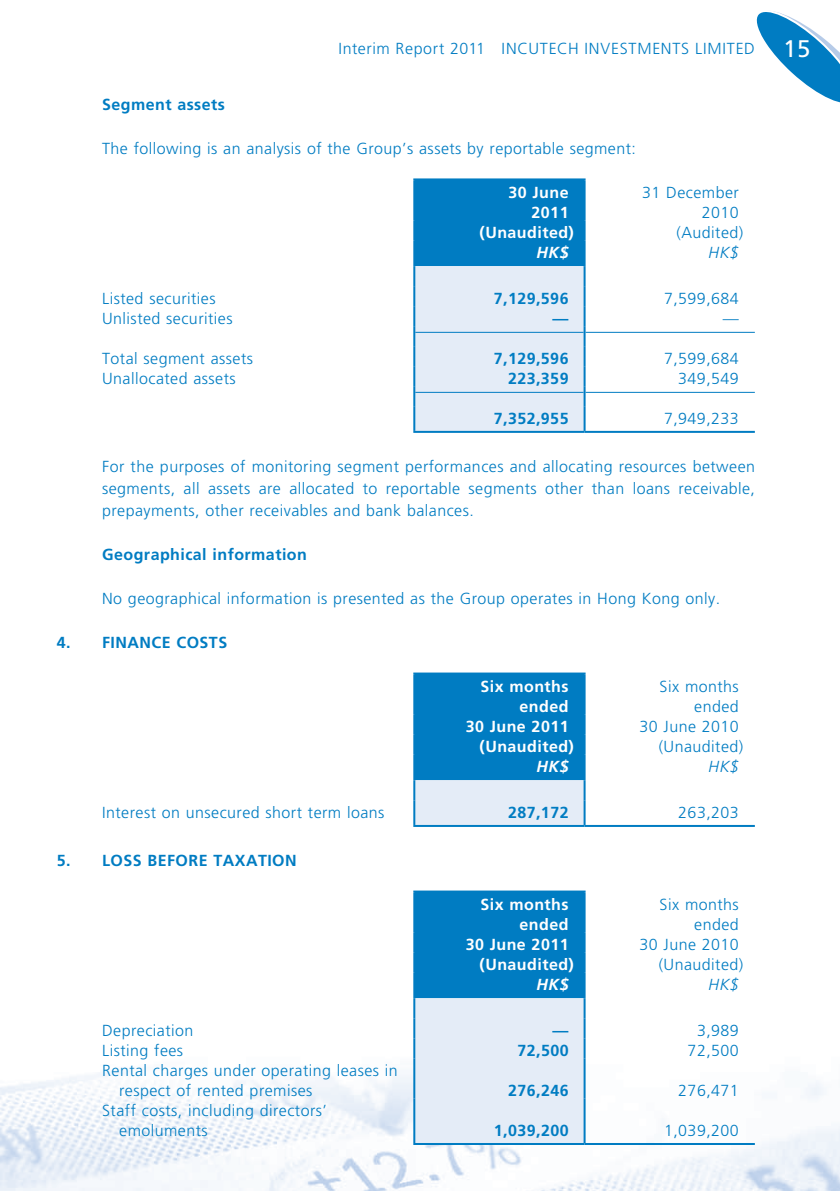
<style>
.page{position:relative;width:840px;height:1191px;background:#fff}
.page>*{position:absolute;margin:0;border:0;box-sizing:border-box;transform-origin:0 0}
.t1{font:300 16px/20px "Frutiger";letter-spacing:.03em;color:#007cc2;text-align:right}
.t2{font:700 16px "Frutiger";letter-spacing:.03em;color:#007cc2}
.t3{font:700 16px/20px "Frutiger";letter-spacing:.03em;color:#fff;text-align:right}
.t4{font:italic 700 16px "Frutiger";color:#fff}
.t5{font:italic 300 16px "Frutiger";color:#007cc2}
.s1{font-weight:400;font-size:24px;color:#fff}
</style>
<div class="page">
<svg style="left:756px;top:11px;width:83px;height:91px"></svg>
<img style="left:0;top:1049px;width:839px;height:142px">
<svg style="left:415px;top:180px;width:168px;height:251px;background:#94c4e4"></svg>
<hr style="left:413px;top:178px;width:172px;height:2px;background:#007cc2">
<hr style="left:413px;top:180px;width:2px;height:40px;background:#007cc2">
<hr style="left:583px;top:180px;width:2px;height:40px;background:#007cc2">
<hr style="left:413px;top:220px;width:2px;height:20px;background:#007cc2">
<hr style="left:583px;top:220px;width:2px;height:20px;background:#007cc2">
<hr style="left:413px;top:240px;width:2px;height:26px;background:#007cc2">
<hr style="left:583px;top:240px;width:2px;height:26px;background:#007cc2">
<hr style="left:413px;top:266px;width:2px;height:20px;background:#007cc2">
<hr style="left:583px;top:266px;width:2px;height:20px;background:#007cc2">
<hr style="left:413px;top:286px;width:2px;height:20px;background:#007cc2">
<hr style="left:583px;top:286px;width:2px;height:20px;background:#007cc2">
<hr style="left:413px;top:306px;width:2px;height:20px;background:#007cc2">
<hr style="left:583px;top:306px;width:2px;height:20px;background:#007cc2">
<hr style="left:413px;top:326px;width:2px;height:20px;background:#007cc2">
<hr style="left:583px;top:326px;width:2px;height:20px;background:#007cc2">
<hr style="left:413px;top:346px;width:2px;height:20px;background:#007cc2">
<hr style="left:583px;top:346px;width:2px;height:20px;background:#007cc2">
<hr style="left:413px;top:366px;width:2px;height:20px;background:#007cc2">
<hr style="left:583px;top:366px;width:2px;height:20px;background:#007cc2">
<hr style="left:413px;top:386px;width:2px;height:20px;background:#007cc2">
<hr style="left:583px;top:386px;width:2px;height:20px;background:#007cc2">
<hr style="left:413px;top:406px;width:2px;height:25px;background:#007cc2">
<hr style="left:583px;top:406px;width:2px;height:25px;background:#007cc2">
<hr style="left:413px;top:431px;width:171px;height:2px;background:#007cc2">
<hr style="left:584px;top:431px;width:170px;height:2px;background:#007cc2">
<hr style="left:415px;top:332px;width:168px;height:1px;background:#007cc2">
<hr style="left:585px;top:332px;width:169px;height:1px;background:#007cc2">
<hr style="left:415px;top:392px;width:168px;height:1px;background:#007cc2">
<hr style="left:585px;top:392px;width:169px;height:1px;background:#007cc2">
<svg style="left:415px;top:674px;width:168px;height:151px;background:#439cd1"></svg>
<hr style="left:413px;top:672px;width:172px;height:2px;background:#007cc2">
<hr style="left:413px;top:674px;width:2px;height:40px;background:#007cc2">
<hr style="left:583px;top:674px;width:2px;height:40px;background:#007cc2">
<hr style="left:413px;top:714px;width:2px;height:20px;background:#007cc2">
<hr style="left:583px;top:714px;width:2px;height:20px;background:#007cc2">
<hr style="left:413px;top:734px;width:2px;height:20px;background:#007cc2">
<hr style="left:583px;top:734px;width:2px;height:20px;background:#007cc2">
<hr style="left:413px;top:754px;width:2px;height:26px;background:#007cc2">
<hr style="left:583px;top:754px;width:2px;height:26px;background:#007cc2">
<hr style="left:413px;top:780px;width:2px;height:20px;background:#007cc2">
<hr style="left:583px;top:780px;width:2px;height:20px;background:#007cc2">
<hr style="left:413px;top:800px;width:2px;height:25px;background:#007cc2">
<hr style="left:583px;top:800px;width:2px;height:25px;background:#007cc2">
<hr style="left:413px;top:825px;width:171px;height:2px;background:#007cc2">
<hr style="left:584px;top:825px;width:170px;height:2px;background:#007cc2">
<svg style="left:415px;top:892px;width:168px;height:251px;background:#83bce0"></svg>
<hr style="left:413px;top:890px;width:172px;height:2px;background:#007cc2">
<hr style="left:413px;top:892px;width:2px;height:40px;background:#007cc2">
<hr style="left:583px;top:892px;width:2px;height:40px;background:#007cc2">
<hr style="left:413px;top:932px;width:2px;height:20px;background:#007cc2">
<hr style="left:583px;top:932px;width:2px;height:20px;background:#007cc2">
<hr style="left:413px;top:952px;width:2px;height:20px;background:#007cc2">
<hr style="left:583px;top:952px;width:2px;height:20px;background:#007cc2">
<hr style="left:413px;top:972px;width:2px;height:26px;background:#007cc2">
<hr style="left:583px;top:972px;width:2px;height:26px;background:#007cc2">
<hr style="left:413px;top:998px;width:2px;height:20px;background:#007cc2">
<hr style="left:583px;top:998px;width:2px;height:20px;background:#007cc2">
<hr style="left:413px;top:1018px;width:2px;height:20px;background:#007cc2">
<hr style="left:583px;top:1018px;width:2px;height:20px;background:#007cc2">
<hr style="left:413px;top:1038px;width:2px;height:20px;background:#007cc2">
<hr style="left:583px;top:1038px;width:2px;height:20px;background:#007cc2">
<hr style="left:413px;top:1058px;width:2px;height:40px;background:#007cc2">
<hr style="left:583px;top:1058px;width:2px;height:40px;background:#007cc2">
<hr style="left:413px;top:1098px;width:2px;height:45px;background:#007cc2">
<hr style="left:583px;top:1098px;width:2px;height:45px;background:#007cc2">
<hr style="left:413px;top:1143px;width:171px;height:2px;background:#007cc2">
<hr style="left:584px;top:1143px;width:170px;height:2px;background:#007cc2">
<p class="t1" style="left:338px;top:39px;width:473px">Interim Report 2011 INCUTECH INVESTMENTS LIMITED <span class="s1">15</span></p>
<p class="t2" style="left:102px;top:95px;width:124px">Segment assets</p>
<p class="t1" style="left:102px;top:139px;width:535px">The following is an analysis of the Group’s assets by reportable segment:</p>
<p class="t3" style="left:508px;top:182px;width:62px">30 June<br>2011</p>
<p class="t1" style="left:642px;top:183px;width:98px">31 December<br>2010</p>
<p class="t3" style="left:479px;top:222px;width:96px">(Unaudited)</p>
<p class="t1" style="left:676px;top:223px;width:68px">(Audited)</p>
<p class="t4" style="left:536px;top:243px;width:34px">HK$</p>
<p class="t5" style="left:708px;top:243px;width:32px">HK$</p>
<p class="t1" style="left:102px;top:288px;width:115px">Listed securities</p>
<p class="t2" style="left:493px;top:289px;width:76px">7,129,596</p>
<p class="t1" style="left:663px;top:288px;width:76px">7,599,684</p>
<p class="t1" style="left:102px;top:308px;width:132px">Unlisted securities</p>
<p class="t2" style="left:552px;top:309px;width:17px">—</p>
<p class="t1" style="left:722px;top:308px;width:17px">—</p>
<p class="t1" style="left:102px;top:348px;width:152px">Total segment assets</p>
<p class="t2" style="left:493px;top:349px;width:76px">7,129,596</p>
<p class="t1" style="left:663px;top:348px;width:76px">7,599,684</p>
<p class="t1" style="left:102px;top:368px;width:135px">Unallocated assets</p>
<p class="t2" style="left:507px;top:369px;width:62px">223,359</p>
<p class="t1" style="left:678px;top:368px;width:62px">349,549</p>
<p class="t2" style="left:493px;top:409px;width:76px">7,352,955</p>
<p class="t1" style="left:663px;top:408px;width:76px">7,949,233</p>
<p class="t1" style="left:102px;top:456px;width:654px;line-height:22px;text-align:justify">For the purposes of monitoring segment performances and allocating resources between segments, all assets are allocated to reportable segments other than loans receivable, prepayments, other receivables and bank balances.</p>
<p class="t2" style="left:102px;top:545px;width:206px">Geographical information</p>
<p class="t1" style="left:102px;top:589px;width:619px">No geographical information is presented as the Group operates in Hong Kong only.</p>
<p class="t2" style="left:57px;top:633px;width:172px">4. FINANCE COSTS</p>
<p class="t3" style="left:480px;top:676px;width:90px">Six months ended</p>
<p class="t1" style="left:659px;top:677px;width:81px">Six months ended</p>
<p class="t3" style="left:465px;top:716px;width:104px">30 June 2011</p>
<p class="t1" style="left:639px;top:717px;width:101px">30 June 2010</p>
<p class="t3" style="left:479px;top:736px;width:96px">(Unaudited)</p>
<p class="t1" style="left:658px;top:737px;width:86px">(Unaudited)</p>
<p class="t4" style="left:536px;top:757px;width:34px">HK$</p>
<p class="t5" style="left:708px;top:757px;width:32px">HK$</p>
<p class="t1" style="left:102px;top:802px;width:283px">Interest on unsecured short term loans</p>
<p class="t2" style="left:507px;top:803px;width:62px">287,172</p>
<p class="t1" style="left:678px;top:802px;width:62px">263,203</p>
<p class="t2" style="left:57px;top:851px;width:241px">5. LOSS BEFORE TAXATION</p>
<p class="t3" style="left:480px;top:894px;width:90px">Six months ended</p>
<p class="t1" style="left:659px;top:895px;width:81px">Six months ended</p>
<p class="t3" style="left:465px;top:934px;width:104px">30 June 2011</p>
<p class="t1" style="left:639px;top:935px;width:101px">30 June 2010</p>
<p class="t3" style="left:479px;top:954px;width:96px">(Unaudited)</p>
<p class="t1" style="left:658px;top:955px;width:86px">(Unaudited)</p>
<p class="t4" style="left:536px;top:975px;width:34px">HK$</p>
<p class="t5" style="left:708px;top:975px;width:32px">HK$</p>
<p class="t1" style="left:102px;top:1020px;width:93px">Depreciation</p>
<p class="t2" style="left:552px;top:1021px;width:17px">—</p>
<p class="t1" style="left:696px;top:1020px;width:43px">3,989</p>
<p class="t1" style="left:102px;top:1040px;width:82px">Listing fees</p>
<p class="t2" style="left:517px;top:1041px;width:53px">72,500</p>
<p class="t1" style="left:687px;top:1040px;width:53px">72,500</p>
<p class="t1" style="left:119px;top:1060px;width:280px;text-align:left;text-indent:-17px">Rental charges under operating leases in respect of rented premises</p>
<p class="t2" style="left:507px;top:1081px;width:62px">276,246</p>
<p class="t1" style="left:678px;top:1080px;width:62px">276,471</p>
<p class="t1" style="left:119px;top:1100px;width:209px;text-align:left;text-indent:-17px">Staff costs, including directors’ emoluments</p>
<p class="t2" style="left:493px;top:1121px;width:76px">1,039,200</p>
<p class="t1" style="left:663px;top:1120px;width:76px">1,039,200</p>
</div>
